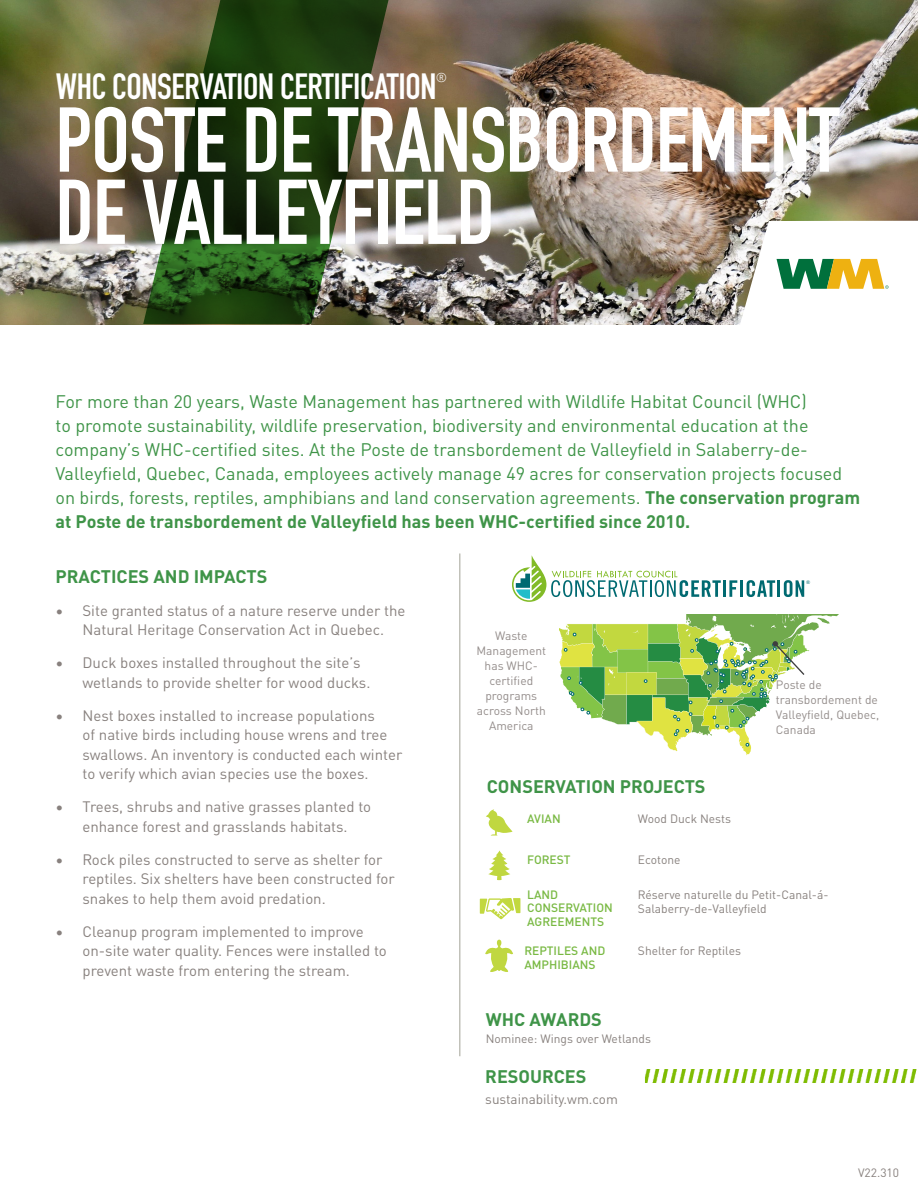
<style>
.page{position:relative;width:918px;height:1188px;background:#fff}
.page>*{position:absolute;margin:0;border:0;box-sizing:border-box;transform-origin:0 0}
.t1{font:700 90.3px/72.3px "DIN Condensed";letter-spacing:-.01em;color:#fff}
.t2{font:700 36px "DIN Condensed";letter-spacing:-.01em;color:#fff}
.t3{font:18px/24px "DINOT";color:#3f9448}
.t4{font:700 18px "DINOT";color:#3f9448}
.t5{font:15px/19.5px "DINOT";color:#88817e}
.t6{font:13.5px "DINOT";color:#88817e}
.t7{font:300 condensed 12.75px "Open Sans";color:#fff}
.Text_2{font:12px/14.4px "DINOT";color:#88817e}
.t8{font:12px/15px "DINOT";color:#948d8b}
.t9{font:500 12px/13.5px "DINOT";color:#79b943}
.t10{font:4.95px "Open Sans";color:#006a71}
.s1{font-weight:700}
</style>
<div class="page">
<img style="left:0;top:0;width:918px;height:325px">
<hr style="left:459px;top:554px;width:1px;height:502px;background:#c1c1b9">
<svg style="left:739px;top:221px;width:179px;height:104px"></svg>
<img style="left:645px;top:1069px;width:272px;height:13px">
<svg style="left:142px;top:0;width:248px;height:325px;background:#384b25"></svg>
<hr style="left:723px;top:580px;width:3px;height:17px;background:#006a71">
<svg style="left:729px;top:580px;width:8px;height:17px"></svg>
<hr style="left:740px;top:580px;width:3px;height:17px;background:#006a71">
<svg style="left:747px;top:580px;width:57px;height:17px"></svg>
<svg style="left:512px;top:555px;width:209px;height:47px"></svg>
<svg style="left:559px;top:615px;width:279px;height:141px"></svg>
<svg style="left:486px;top:810px;width:27px;height:26px"></svg>
<svg style="left:485px;top:940px;width:28px;height:32px"></svg>
<svg style="left:480px;top:898px;width:40px;height:21px"></svg>
<svg style="left:488px;top:850px;width:22px;height:30px"></svg>
<p class="t2" style="left:56px;top:63px;width:382px">WHC CONSERVATION CERTIFICATION</p>
<p class="t7" style="left:436px;top:68px;width:12px">®</p>
<p class="t1" style="left:56px;top:103px;width:785px">POSTE DE TRANSBORDEMENT<br>DE VALLEYFIELD</p>
<p class="t3" style="left:56px;top:388px;width:806px">For more than 20 years, Waste Management has partnered with Wildlife Habitat Council (WHC)<br>to promote sustainability, wildlife preservation, biodiversity and environmental education at the company’s WHC-certified sites. At the Poste de transbordement de Valleyfield in Salaberry-de-Valleyfield, Quebec, Canada, employees actively manage 49 acres for conservation projects focused on birds, forests, reptiles, amphibians and land conservation agreements. <span class="s1">The conservation program at Poste de transbordement de Valleyfield has been WHC-certified since 2010.</span></p>
<p class="t4" style="left:56px;top:562px;width:213px">PRACTICES AND IMPACTS</p>
<p class="t5" style="left:56px;top:599px;width:351px;text-align:center">• Site granted status of a nature reserve under the<br>Natural Heritage Conservation Act in Quebec.</p>
<p class="t5" style="left:82px;top:652px;width:289px;text-indent:-27px">• Duck boxes installed throughout the site’s wetlands to provide shelter for wood ducks.</p>
<p class="t5" style="left:82px;top:704px;width:321px;text-indent:-27px">• Nest boxes installed to increase populations<br>of native birds including house wrens and tree swallows. An inventory is conducted each winter to verify which avian species use the boxes.</p>
<p class="t5" style="left:56px;top:796px;width:317px;text-align:center">• Trees, shrubs and native grasses planted to enhance forest and grasslands habitats.</p>
<p class="t5" style="left:82px;top:848px;width:314px;text-indent:-27px">• Rock piles constructed to serve as shelter for reptiles. Six shelters have been constructed for snakes to help them avoid predation.</p>
<p class="t5" style="left:82px;top:920px;width:306px;text-indent:-27px">• Cleanup program implemented to improve on-site water quality. Fences were installed to prevent waste from entering the stream.</p>
<p class="t8" style="left:476px;top:627px;width:71px;text-align:center">Waste<br>Management has WHC&shy;certified programs across North<br>America</p>
<p class="t4" style="left:487px;top:772px;width:220px">CONSERVATION PROJECTS</p>
<p class="t9" style="left:527px;top:811px;width:35px">AVIAN</p>
<p class="Text_2" style="left:638px;top:811px;width:95px">Wood Duck Nests</p>
<p class="t9" style="left:527px;top:852px;width:45px">FOREST</p>
<p class="Text_2" style="left:638px;top:852px;width:44px">Ecotone</p>
<p class="t10" style="left:806px;top:579px;width:6px">®</p>
<p class="t8" style="left:776px;top:677px;width:105px">Poste de transbordement de<br>Valleyfield, Quebec,<br>Canada</p>
<p class="t9" style="left:527px;top:887px;width:87px">LAND<br>CONSERVATION<br>AGREEMENTS</p>
<p class="Text_2" style="left:638px;top:886px;width:192px">Réserve naturelle du Petit-Canal-á-<br>Salaberry-de-Valleyfield</p>
<p class="t9" style="left:524px;top:943px;width:83px">REPTILES AND<br>AMPHIBIANS</p>
<p class="Text_2" style="left:638px;top:943px;width:105px">Shelter for Reptiles</p>
<p class="t4" style="left:486px;top:1005px;width:118px">WHC AWARDS</p>
<p class="Text_2" style="left:486px;top:1031px;width:167px">Nominee: Wings over Wetlands</p>
<p class="t4" style="left:485px;top:1062px;width:103px">RESOURCES</p>
<p class="t6" style="left:485px;top:1088px;width:134px">sustainability.wm.com</p>
<p class="Text_2" style="left:858px;top:1164px;width:43px">V22.310</p>
</div>
